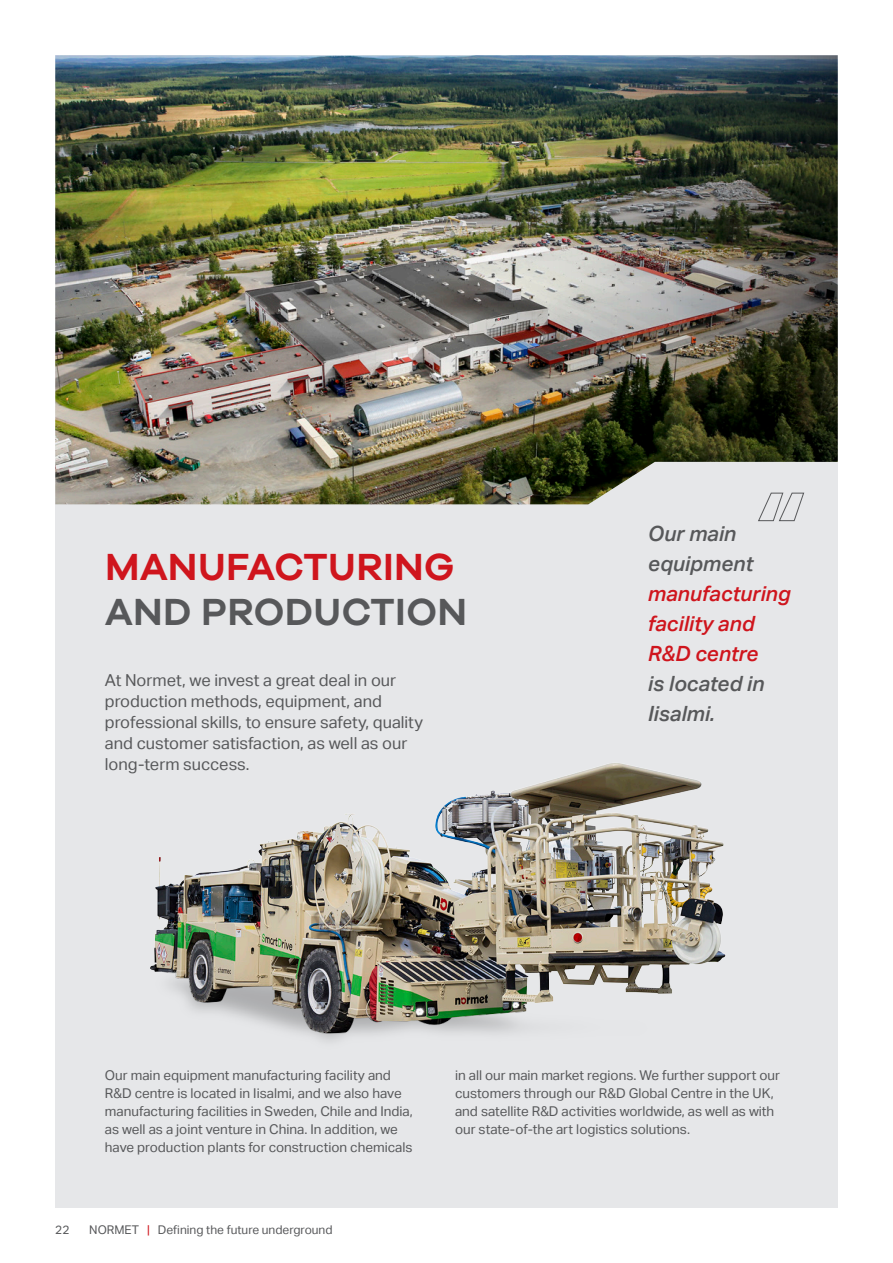
<style>
.page{position:relative;width:893px;height:1263px;background:#fff}
.page>*{position:absolute;margin:0;border:0;box-sizing:border-box;transform-origin:0 0}
.Process_name_26_30{font:600 39px/45px "Galano Grotesque";letter-spacing:.01em;color:#cf151d}
.Quote_text_14_20_Med{font:italic 500 21px/30px "Aktiv Grotesk";color:#57585a}
.Intro_text_Regular_1{font:16.5px/21px "Aktiv Grotesk";color:#57585a}
.Body_text_9_12_Regul{font:13.5px/18px "Aktiv Grotesk";color:#57585a}
.t1{font:12px "Aktiv Grotesk";color:#57585a}
.s1{color:#57585a}
.s2{color:#cf151d}
</style>
<div class="page">
<div style="left:55px;top:55px;width:783px;height:1153px;background:#e6e7e9"></div>
<img style="left:150px;top:763px;width:576px;height:278px">
<img style="left:55px;top:55px;width:783px;height:449px">
<svg style="left:757px;top:492px;width:48px;height:30px"></svg>
<p class="Process_name_26_30" style="left:105px;top:543px;width:364px">MANUFACTURING<br><span class="s1">AND PRODUCTION</span></p>
<p class="Intro_text_Regular_1" style="left:105px;top:670px;width:320px">At Normet, we invest a great deal in our production methods, equipment, and professional skills, to ensure safety, quality and customer satisfaction, as well as our long-term success.</p>
<p class="Quote_text_14_20_Med" style="left:648px;top:518px;width:144px">Our main equipment <span class="s2">manufacturing facility and<br>R&amp;D centre<br></span>is located in<br>Iisalmi.</p>
<p class="Body_text_9_12_Regul" style="left:105px;top:1066px;width:309px">Our main equipment manufacturing facility and R&amp;D centre is located in Iisalmi, and we also have manufacturing facilities in Sweden, Chile and India, as well as a joint venture in China. In addition, we have production plants for construction chemicals</p>
<p class="t1" style="left:55px;top:1223px;width:16px">22</p>
<p class="t1" style="left:89px;top:1223px;width:245px">NORMET <span class="s2">|</span> Defining the future underground</p>
<p class="Body_text_9_12_Regul" style="left:455px;top:1066px;width:327px">in all our main market regions. We further support our customers through our R&amp;D Global Centre in the UK, and satellite R&amp;D activities worldwide, as well as with our state-of-the art logistics solutions.</p>
</div>
